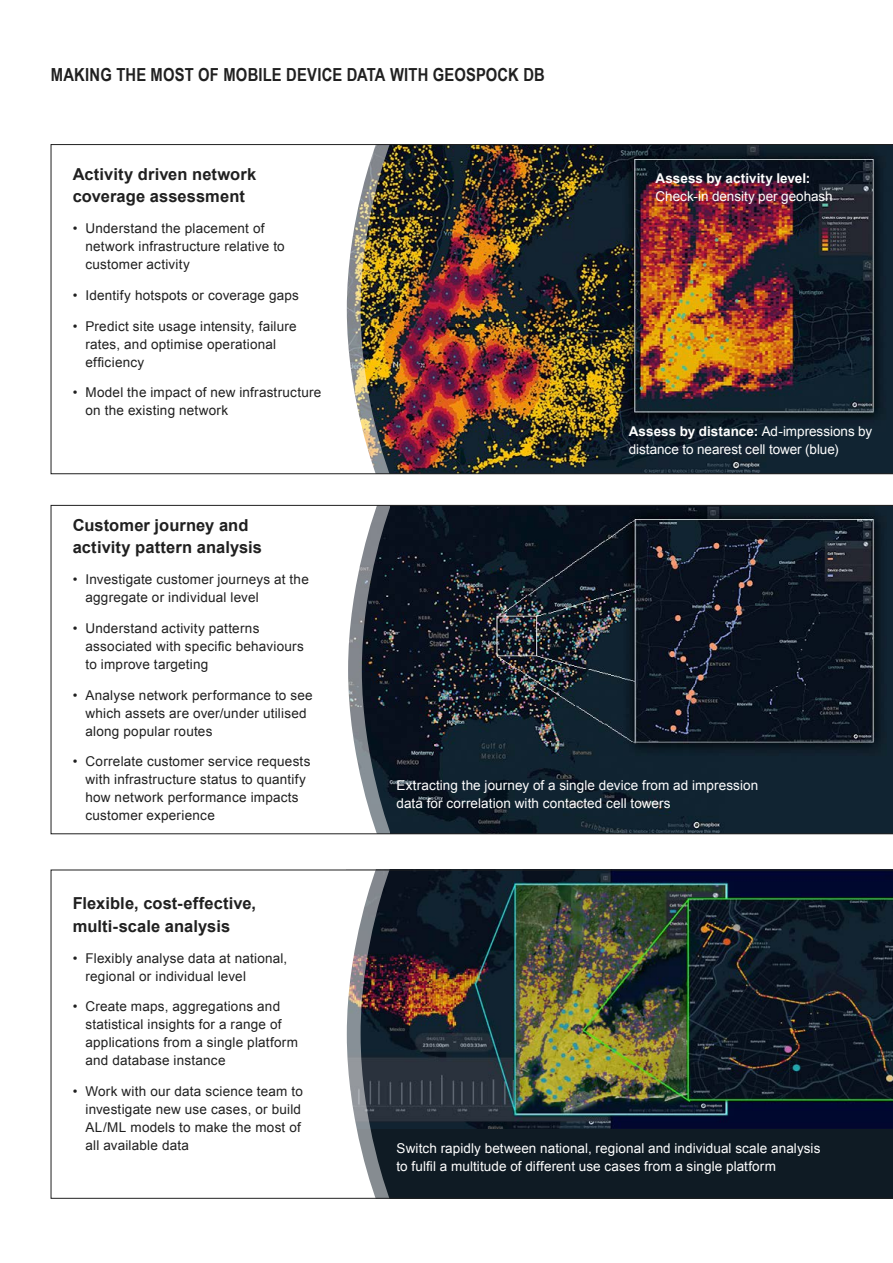
<style>
.page{position:relative;width:893px;height:1263px;background:#fff}
.page>*{position:absolute;margin:0;border:0;box-sizing:border-box;transform-origin:0 0}
.t1{font:700 18px "Arial Narrow";letter-spacing:.01em;color:#202020}
.t2{font:700 16.5px/22.5px "Arial";letter-spacing:.005em;color:#202020}
.t3{font:13.5px/18px "Arial";letter-spacing:.015em;color:#202020}
.t4{font:13.5px/18px "Arial";letter-spacing:.005em;color:#fff}
.t5{font:700 13.5px "Arial";letter-spacing:.005em;color:#fff}
.s1{font-weight:700}
</style>
<div class="page">
<img style="left:389px;top:507px;width:502px;height:325px">
<img style="left:390px;top:146px;width:501px;height:326px">
<div style="left:347px;top:870px;width:546px;height:328px;background:#0f1b24"></div>
<img style="left:390px;top:872px;width:501px;height:256px">
<svg style="left:345px;top:869px;width:45px;height:330px"></svg>
<svg style="left:348px;top:507px;width:41px;height:325px"></svg>
<img style="left:345px;top:146px;width:45px;height:329px">
<h1 class="t1" style="left:51px;top:61px;width:496px">MAKING THE MOST OF MOBILE DEVICE DATA WITH GEOSPOCK DB</h1>
<p class="t2" style="left:73px;top:163px;width:185px">Activity driven network coverage assessment</p>
<p class="t3" style="left:85px;top:220px;width:201px;text-indent:-13px">• Understand the placement of network infrastructure relative to customer activity</p>
<p class="t3" style="left:73px;top:286px;width:228px">• Identify hotspots or coverage gaps</p>
<p class="t3" style="left:85px;top:317px;width:213px;text-indent:-13px">• Predict site usage intensity, failure rates, and optimise operational efficiency</p>
<p class="t3" style="left:85px;top:384px;width:237px;text-indent:-13px">• Model the impact of new infrastructure on the existing network</p>
<p class="t5" style="left:656px;top:169px;width:156px">Assess by activity level:</p>
<p class="t4" style="left:656px;top:187px;width:179px">Check-in density per geohash</p>
<p class="t4" style="left:629px;top:422px;width:245px"><span class="s1">Assess by distance:</span> Ad-impressions by distance to nearest cell tower (blue)</p>
<p class="t2" style="left:73px;top:514px;width:191px">Customer journey and activity pattern analysis</p>
<p class="t3" style="left:85px;top:570px;width:225px;text-indent:-13px">• Investigate customer journeys at the aggregate or individual level</p>
<p class="t3" style="left:85px;top:619px;width:220px;text-indent:-13px">• Understand activity patterns associated with specific behaviours to improve targeting</p>
<p class="t3" style="left:85px;top:686px;width:229px;text-indent:-13px">• Analyse network performance to see which assets are over/under utilised along popular routes</p>
<p class="t3" style="left:85px;top:753px;width:226px;text-indent:-13px">• Correlate customer service requests with infrastructure status to quantify how network performance impacts customer experience</p>
<p class="t2" style="left:73px;top:893px;width:185px">Flexible, cost-effective, multi-scale analysis</p>
<p class="t3" style="left:85px;top:949px;width:203px;text-indent:-13px">• Flexibly analyse data at national, regional or individual level</p>
<p class="t3" style="left:85px;top:998px;width:214px;text-indent:-13px">• Create maps, aggregations and statistical insights for a range of applications from a single platform and database instance</p>
<p class="t3" style="left:85px;top:1082px;width:219px;text-indent:-13px">• Work with our data science team to investigate new use cases, or build<br>AL/ML models to make the most of all available data</p>
<p class="t4" style="left:396px;top:777px;width:363px">Extracting the journey of a single device from ad impression data for correlation with contacted cell towers</p>
<p class="t4" style="left:396px;top:1139px;width:425px">Switch rapidly between national, regional and individual scale analysis to fulfil a multitude of different use cases from a single platform</p>
</div>
